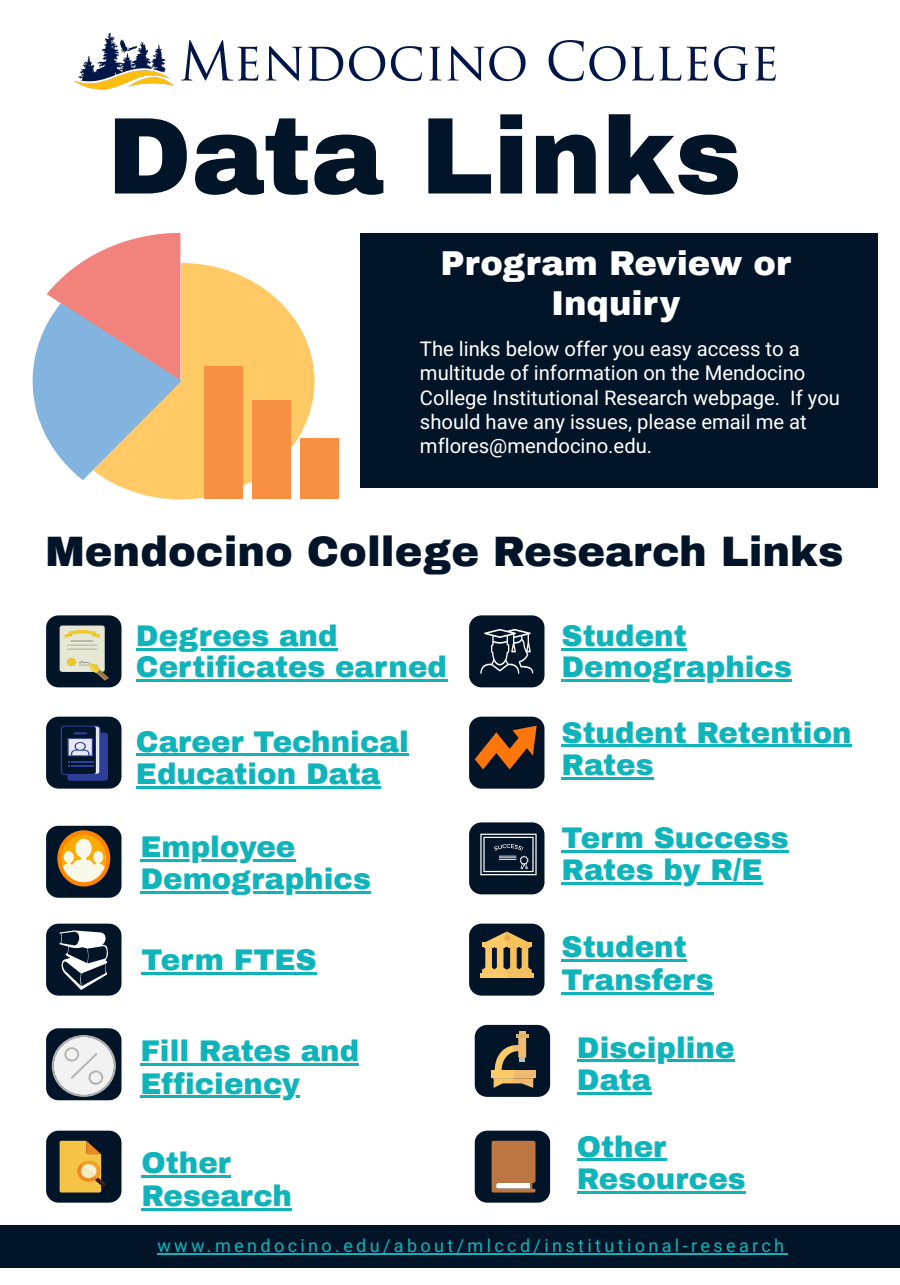
<style>
.page{position:relative;width:900px;height:1285px;background:#fff}
.page>*{position:absolute;margin:0;border:0;box-sizing:border-box;transform-origin:0 0}
.t1{font:900 109.1px "Archivo";color:#021428}
.t2{font:900 41.6px "Archivo";color:#021428}
.t3{font:900 33.75px/40.5px "Archivo";color:#fff;text-align:center}
.t4{font:900 29.25px/32.6px "Archivo";color:#0fb4bb}
.t5{font:20.25px/24.4px "Heebo";color:#fff}
.t6{font:18px "Heebo";letter-spacing:.19em;color:#0fb4bb}
</style>
<div class="page">
<div style="left:360px;top:233px;width:518px;height:254px;background:#021428"></div>
<hr style="left:136px;top:648px;width:202px;height:2px;background:#0fb4bb">
<hr style="left:136px;top:680px;width:311px;height:2px;background:#0fb4bb">
<hr style="left:562px;top:648px;width:125px;height:2px;background:#0fb4bb">
<hr style="left:562px;top:680px;width:230px;height:2px;background:#0fb4bb">
<hr style="left:136px;top:754px;width:273px;height:2px;background:#0fb4bb">
<hr style="left:136px;top:786px;width:244px;height:3px;background:#0fb4bb">
<hr style="left:562px;top:745px;width:290px;height:2px;background:#0fb4bb">
<hr style="left:562px;top:777px;width:92px;height:3px;background:#0fb4bb">
<hr style="left:140px;top:860px;width:155px;height:2px;background:#0fb4bb">
<hr style="left:140px;top:891px;width:231px;height:2px;background:#0fb4bb">
<hr style="left:562px;top:850px;width:227px;height:3px;background:#0fb4bb">
<hr style="left:562px;top:882px;width:201px;height:2px;background:#0fb4bb">
<hr style="left:142px;top:972px;width:175px;height:2px;background:#0fb4bb">
<hr style="left:562px;top:960px;width:125px;height:2px;background:#0fb4bb">
<hr style="left:562px;top:992px;width:152px;height:2px;background:#0fb4bb">
<hr style="left:140px;top:1063px;width:219px;height:2px;background:#0fb4bb">
<hr style="left:140px;top:1096px;width:160px;height:2px;background:#0fb4bb">
<img style="left:73px;top:32px;width:703px;height:58px">
<svg style="left:107px;top:263px;width:208px;height:237px;fill:#ffca66"></svg>
<svg style="left:33px;top:233px;width:149px;height:247px"></svg>
<div style="left:300px;top:439px;width:39px;height:60px;background:#f79042"></div>
<div style="left:205px;top:366px;width:38px;height:133px;background:#f79042"></div>
<div style="left:272px;top:400px;width:19px;height:99px;background:#f79042"></div>
<div style="left:252px;top:400px;width:20px;height:99px;background:#f79042"></div>
<div style="left:46px;top:615px;width:75px;height:72px;background:#021428;border-radius:12px"></div>
<div style="left:60px;top:626px;width:44px;height:45px;background:#e7e7d6;border-radius:2px"></div>
<svg style="left:64px;top:630px;width:37px;height:8px"></svg>
<hr style="left:67px;top:645px;width:30px;height:1px;background:#bfc1a9">
<hr style="left:71px;top:640px;width:22px;height:2px;background:#b0afa4">
<hr style="left:67px;top:649px;width:30px;height:1px;background:#bfc1a9">
<svg style="left:67px;top:658px;width:42px;height:23px"></svg>
<div style="left:46px;top:717px;width:75px;height:72px;background:#021428;border-radius:12px"></div>
<svg style="left:61px;top:726px;width:47px;height:55px"></svg>
<div style="left:46px;top:826px;width:75px;height:72px;background:#021428;border-radius:12px"></div>
<div style="left:57px;top:830px;width:53px;height:56px;background:#ff8500;border-radius:50%"></div>
<svg style="left:61px;top:835px;width:45px;height:47px"></svg>
<div style="left:46px;top:924px;width:75px;height:72px;background:#021428;border-radius:12px"></div>
<svg style="left:60px;top:930px;width:48px;height:60px"></svg>
<div style="left:46px;top:1028px;width:75px;height:72px;background:#021428;border-radius:12px"></div>
<svg style="left:52px;top:1035px;width:64px;height:62px"></svg>
<div style="left:469px;top:615px;width:75px;height:72px;background:#021428;border-radius:12px"></div>
<svg style="left:480px;top:629px;width:53px;height:45px"></svg>
<div style="left:469px;top:717px;width:75px;height:72px;background:#021428;border-radius:12px"></div>
<svg style="left:475px;top:726px;width:62px;height:43px"></svg>
<div style="left:469px;top:822px;width:75px;height:72px;background:#021428;border-radius:12px"></div>
<svg style="left:480px;top:834px;width:57px;height:41px"></svg>
<div style="left:469px;top:924px;width:75px;height:72px;background:#021428;border-radius:12px"></div>
<div style="left:507px;top:973px;width:26px;height:5px;background:#f6c15a"></div>
<div style="left:480px;top:973px;width:27px;height:5px;background:#ffca66"></div>
<svg style="left:482px;top:932px;width:50px;height:41px"></svg>
<div style="left:475px;top:1025px;width:75px;height:72px;background:#021428;border-radius:12px"></div>
<hr style="left:577px;top:1060px;width:158px;height:2px;background:#0fb4bb">
<hr style="left:577px;top:1092px;width:74px;height:3px;background:#0fb4bb">
<div style="left:514px;top:1071px;width:21px;height:7px;background:#f1ba73"></div>
<div style="left:492px;top:1071px;width:22px;height:7px;background:#ffca66"></div>
<svg style="left:494px;top:1032px;width:39px;height:56px"></svg>
<hr style="left:516px;top:1034px;width:12px;height:4px;background:#d8b26f">
<div style="left:46px;top:1131px;width:75px;height:72px;background:#021428;border-radius:12px"></div>
<hr style="left:142px;top:1176px;width:89px;height:2px;background:#0fb4bb">
<hr style="left:142px;top:1208px;width:150px;height:2px;background:#0fb4bb">
<svg style="left:60px;top:1141px;width:46px;height:51px;background:#cfa444"></svg>
<div style="left:475px;top:1131px;width:75px;height:72px;background:#021428;border-radius:12px"></div>
<hr style="left:577px;top:1159px;width:89px;height:2px;background:#0fb4bb">
<hr style="left:577px;top:1191px;width:169px;height:3px;background:#0fb4bb">
<svg style="left:492px;top:1141px;width:44px;height:51px;background:#bb7e50"></svg>
<div style="left:0;top:1225px;width:900px;height:43px;background:#021428"></div>
<hr style="left:157px;top:1253px;width:631px;height:1px;background:#0fb4bb">
<p class="t1" style="left:107px;top:98px;width:636px">Data Links</p>
<p class="t3" style="left:440px;top:243px;width:352px">Program Review or<br>Inquiry</p>
<p class="t5" style="left:420px;top:337px;width:422px">The links below offer you easy access to a multitude of information on the Mendocino College Institutional Research webpage. If you should have any issues, please email me at mflores@mendocino.edu.</p>
<p class="t2" style="left:46px;top:529px;width:799px">Mendocino College Research Links</p>
<p class="t4" style="left:136px;top:620px;width:313px;line-height:31.5px">Degrees and<br>Certificates earned</p>
<p class="t4" style="left:562px;top:620px;width:232px;line-height:31.5px">Student<br>Demographics</p>
<p class="t4" style="left:136px;top:725px;width:274px">Career Technical<br>Education Data</p>
<p class="t4" style="left:562px;top:716px;width:292px">Student Retention<br>Rates</p>
<p class="t4" style="left:140px;top:832px;width:232px;line-height:31.5px">Employee<br>Demographics</p>
<p class="t4" style="left:562px;top:823px;width:229px;line-height:31.5px">Term Success<br>Rates by R/E</p>
<p class="t4" style="left:142px;top:944px;width:177px">Term FTES</p>
<p class="t4" style="left:562px;top:931px;width:154px">Student<br>Transfers</p>
<p class="t4" style="left:140px;top:1035px;width:220px">Fill Rates and<br>Efficiency</p>
<p class="t4" style="left:577px;top:1031px;width:159px">Discipline<br>Data</p>
<p class="t4" style="left:142px;top:1147px;width:152px">Other<br>Research</p>
<p class="t4" style="left:577px;top:1130px;width:170px">Other<br>Resources</p>
<p class="t6" style="left:157px;top:1233px;width:628px">www.mendocino.edu/about/mlccd/institutional-research</p>
</div>
